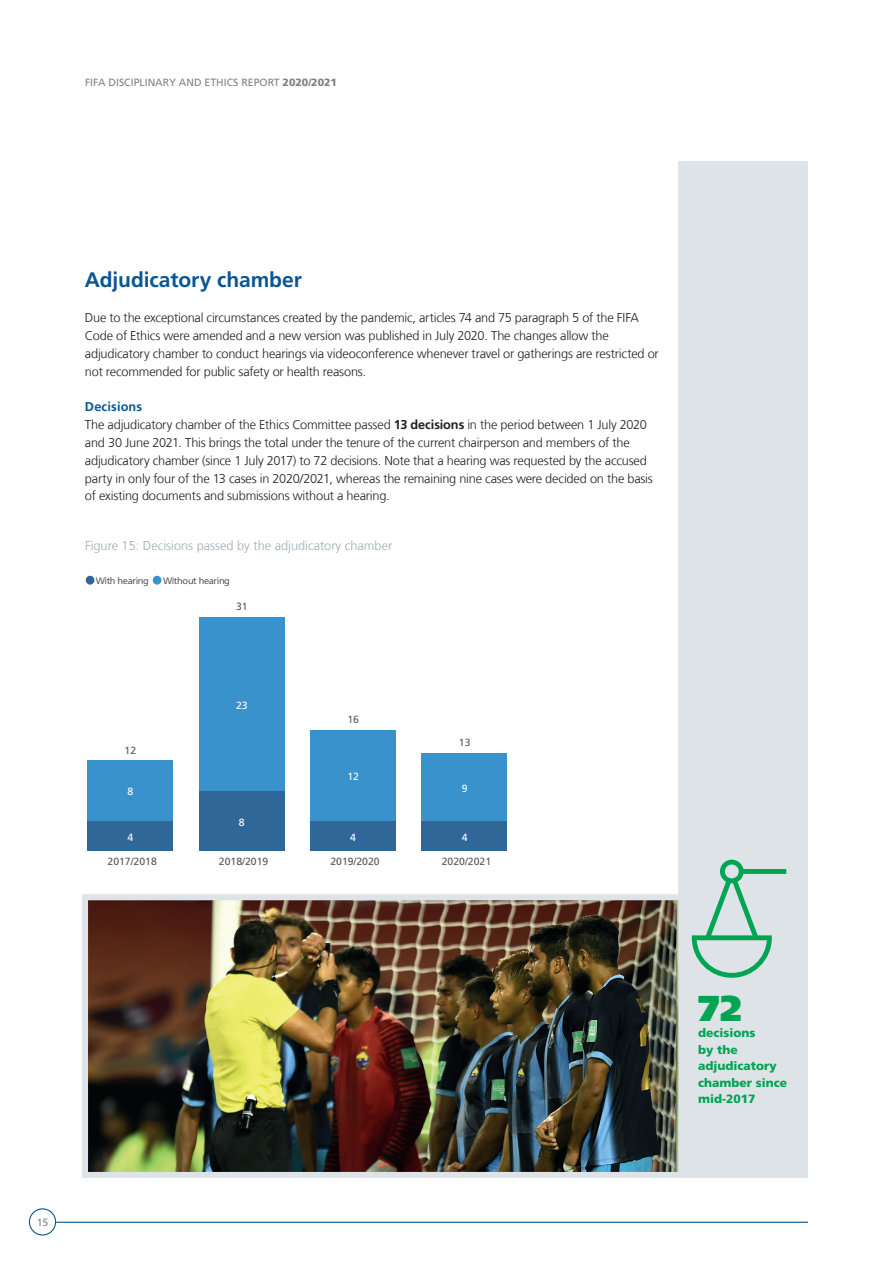
<style>
.page{position:relative;width:893px;height:1263px;background:#fff}
.page>*{position:absolute;margin:0;border:0;box-sizing:border-box;transform-origin:0 0}
.t1{font:900 36px "Frutiger LT Pro";color:#00a553}
.t2{font:700 21px "Frutiger LT Com";letter-spacing:-.005em;color:#0a5694}
.t3{font:300 12.75px/17.9px "Frutiger LT Com";letter-spacing:-.015em;color:#231f20}
.t4{font:300 12.75px "Frutiger LT Com";color:#9dacb5}
.t5{font:900 12px/16.5px "Frutiger LT Pro";color:#00a553}
.t6{font:10.5px "Frutiger LT Com";color:#575858}
.t7{font:10.5px "Frutiger LT Com";color:#808285}
.t8{font:10.5px "Frutiger LT Com";color:#fff}
.t9{font:9.3px "Frutiger LT Com";letter-spacing:-.045em;color:#575858}
.s1{font-weight:900}
.s2{font-weight:700;color:#0a5694}
.s3{font-weight:700}
</style>
<div class="page">
<hr style="left:56px;top:1222px;width:752px;height:1px;background:#0a5694">
<div style="left:29px;top:1208px;width:27px;height:27px;border:1px solid #0a5694;border-radius:50%"></div>
<div style="left:88px;top:821px;width:85px;height:30px;background:#2f6798"></div>
<div style="left:199px;top:790px;width:85px;height:61px;background:#2f6798"></div>
<div style="left:310px;top:821px;width:86px;height:30px;background:#2f6798"></div>
<div style="left:422px;top:821px;width:85px;height:30px;background:#2f6798"></div>
<div style="left:88px;top:760px;width:85px;height:61px;background:#3a92cd"></div>
<div style="left:199px;top:617px;width:85px;height:173px;background:#3a92cd"></div>
<div style="left:310px;top:730px;width:86px;height:91px;background:#3a92cd"></div>
<div style="left:422px;top:753px;width:85px;height:68px;background:#3a92cd"></div>
<svg style="left:86px;top:576px;width:8px;height:9px"></svg>
<svg style="left:153px;top:576px;width:8px;height:9px"></svg>
<div style="left:679px;top:162px;width:129px;height:1016px;background:#dee3e7"></div>
<img style="left:89px;top:901px;width:589px;height:270px">
<div style="left:82px;top:894px;width:603px;height:284px;border:6px solid #dee3e7"></div>
<svg style="left:692px;top:860px;width:94px;height:118px"></svg>
<p class="t7" style="left:85px;top:76px;width:253px">FIFA DISCIPLINARY AND ETHICS REPORT <span class="s1">2020/2021</span></p>
<h2 class="t2" style="left:85px;top:267px;width:218px">Adjudicatory chamber</h2>
<p class="t3" style="left:85px;top:309px;width:575px">Due to the exceptional circumstances created by the pandemic, articles 74 and 75 paragraph 5 of the FIFA Code of Ethics were amended and a new version was published in July 2020. The changes allow the adjudicatory chamber to conduct hearings via videoconference whenever travel or gatherings are restricted or not recommended for public safety or health reasons.</p>
<p class="t3" style="left:85px;top:398px;width:569px"><span class="s2">Decisions<br></span>The adjudicatory chamber of the Ethics Committee passed <span class="s3">13 decisions</span> in the period between 1 July 2020 and 30 June 2021. This brings the total under the tenure of the current chairperson and members of the adjudicatory chamber (since 1 July 2017) to 72 decisions. Note that a hearing was requested by the accused party in only four of the 13 cases in 2020/2021, whereas the remaining nine cases were decided on the basis of existing documents and submissions without a hearing.</p>
<p class="t4" style="left:85px;top:537px;width:309px">Figure 15: Decisions passed by the adjudicatory chamber</p>
<p class="t9" style="left:96px;top:575px;width:55px">With hearing</p>
<p class="t9" style="left:163px;top:575px;width:68px">Without hearing</p>
<p class="t6" style="left:236px;top:600px;width:13px">31</p>
<p class="t6" style="left:125px;top:743px;width:13px">12</p>
<p class="t8" style="left:127px;top:785px;width:7px">8</p>
<p class="t8" style="left:127px;top:830px;width:7px">4</p>
<p class="t8" style="left:236px;top:699px;width:13px">23</p>
<p class="t8" style="left:239px;top:815px;width:7px">8</p>
<p class="t6" style="left:347px;top:713px;width:13px">16</p>
<p class="t8" style="left:347px;top:770px;width:13px">12</p>
<p class="t6" style="left:459px;top:736px;width:13px">13</p>
<p class="t8" style="left:462px;top:781px;width:7px">9</p>
<p class="t8" style="left:350px;top:830px;width:7px">4</p>
<p class="t8" style="left:462px;top:830px;width:7px">4</p>
<p class="t6" style="left:108px;top:855px;width:51px">2017/2018</p>
<p class="t6" style="left:219px;top:855px;width:51px">2018/2019</p>
<p class="t6" style="left:330px;top:855px;width:51px">2019/2020</p>
<p class="t6" style="left:442px;top:855px;width:51px">2020/2021</p>
<p class="t7" style="left:37px;top:1215px;width:13px">15</p>
<h1 class="t1" style="left:698px;top:986px;width:45px">72</h1>
<p class="t5" style="left:698px;top:1025px;width:91px">decisions<br>by the adjudicatory chamber since mid-2017</p>
</div>
